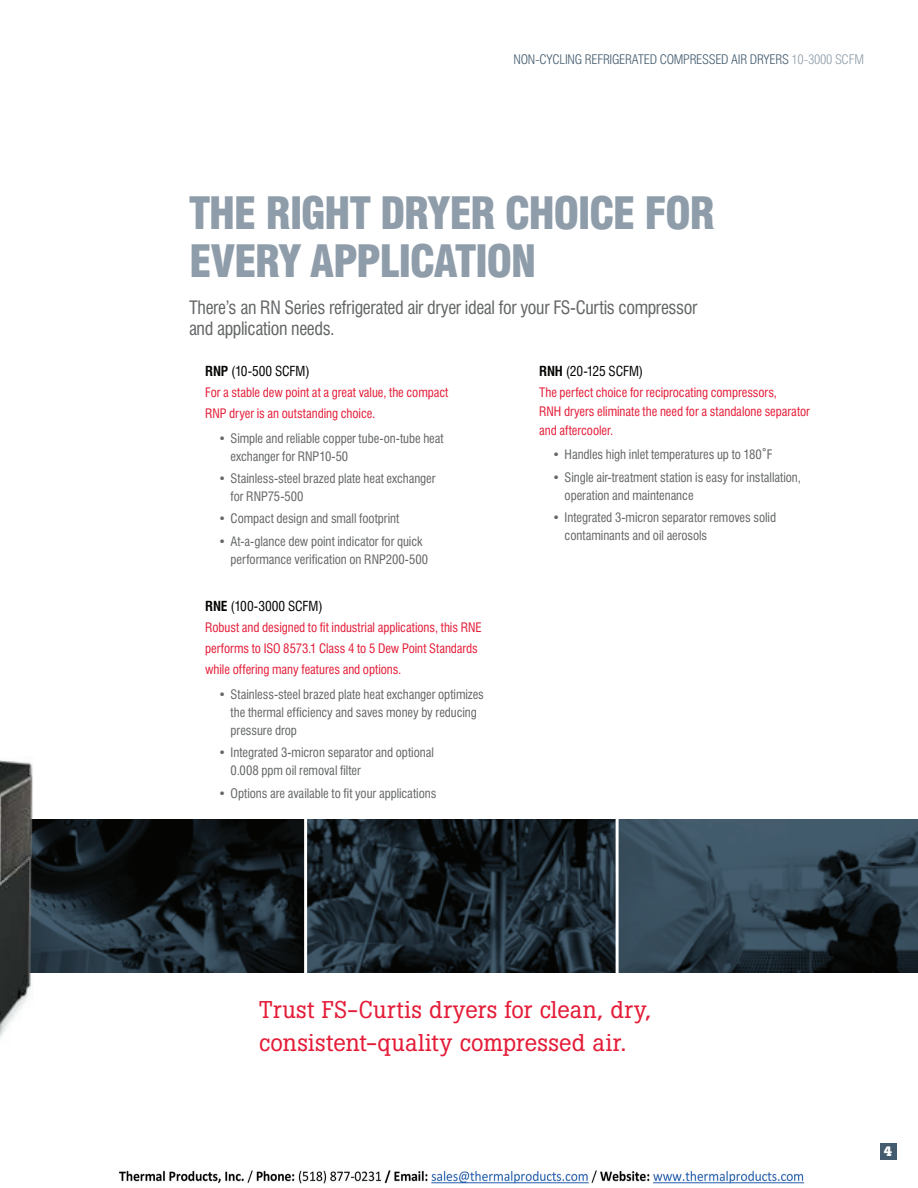
<style>
.page{position:relative;width:918px;height:1188px;background:#fff}
.page>*{position:absolute;margin:0;border:0;box-sizing:border-box;transform-origin:0 0}
.t1{font:900 condensed 43.5px/48px "Swiss 721 BT";letter-spacing:-.04em;color:#8f9daa}
.t2{font:24px/33px "Boton";letter-spacing:.015em;color:#e41c37}
.t3{font:condensed 18px/21px "Swiss 721 BT";letter-spacing:-.02em;color:#636566}
.t4{font:condensed 13.5px "Swiss 721 BT";letter-spacing:-.005em;color:#040503}
.t5{font:700 13.5px "Boton";color:#fff}
.t6{font:300 condensed 12.9px "Swiss 721 BT";letter-spacing:-.02em;color:#445c6e;scale:1.04 1}
.t7{font:condensed 12.75px/18px "Swiss 721 BT";letter-spacing:-.005em;color:#636566}
.t8{font:condensed 12.75px/21px "Swiss 721 BT";letter-spacing:-.005em;color:#e41c37}
.s1{color:#8f9daa}
.s2{font-weight:700}
</style>
<div class="page">
<img style="left:54px;top:820px;width:864px;height:152px">
<div style="left:880px;top:1144px;width:16px;height:16px;background:#445c6e"></div>
<img style="left:0;top:760px;width:54px;height:278px">
<img style="left:3px;top:820px;width:51px;height:152px">
<hr style="left:616px;top:813px;width:3px;height:162px;background:#fff">
<hr style="left:304px;top:812px;width:3px;height:162px;background:#fff">
<img style="left:119px;top:1170px;width:686px;height:14px">
<p class="t6" style="left:514px;top:55px;width:338px">NON-CYCLING REFRIGERATED COMPRESSED AIR DRYERS <span class="s1">10-3000 SCFM</span></p>
<h1 class="t1" style="left:189px;top:194px;width:527px">THE RIGHT DRYER CHOICE FOR<br>EVERY APPLICATION</h1>
<h3 class="t3" style="left:189px;top:298px;width:510px">There’s an RN Series refrigerated air dryer ideal for your FS-Curtis compressor and application needs.</h3>
<p class="t4" style="left:205px;top:365px;width:106px"><span class="s2">RNP</span> (10-500 SCFM)</p>
<p class="t8" style="left:205px;top:383px;width:245px">For a stable dew point at a great value, the compact<br>RNP dryer is an outstanding choice.</p>
<p class="t7" style="left:231px;top:430px;width:215px;text-indent:-12px">• Simple and reliable copper tube-on-tube heat exchanger for RNP10-50</p>
<p class="t7" style="left:231px;top:470px;width:206px;text-indent:-12px">• Stainless-steel brazed plate heat exchanger for RNP75-500</p>
<p class="t7" style="left:219px;top:511px;width:182px">• Compact design and small footprint</p>
<p class="t7" style="left:231px;top:533px;width:199px;text-indent:-12px">• At-a-glance dew point indicator for quick performance verification on RNP200-500</p>
<p class="t4" style="left:205px;top:601px;width:119px"><span class="s2">RNE</span> (100-3000 SCFM)</p>
<p class="t8" style="left:205px;top:618px;width:278px">Robust and designed to fit industrial applications, this RNE performs to ISO 8573.1 Class 4 to 5 Dew Point Standards while offering many features and options.</p>
<p class="t7" style="left:231px;top:686px;width:255px;text-indent:-12px">• Stainless-steel brazed plate heat exchanger optimizes the thermal efficiency and saves money by reducing pressure drop</p>
<p class="t7" style="left:231px;top:745px;width:205px;text-indent:-12px">• Integrated 3-micron separator and optional<br>0.008 ppm oil removal filter</p>
<p class="t7" style="left:219px;top:785px;width:219px">• Options are available to fit your applications</p>
<p class="t4" style="left:539px;top:365px;width:106px"><span class="s2">RNH</span> (20-125 SCFM)</p>
<p class="t8" style="left:539px;top:384px;width:272px;line-height:18.8px">The perfect choice for reciprocating compressors,<br>RNH dryers eliminate the need for a standalone separator and aftercooler.</p>
<p class="t7" style="left:553px;top:446px;width:221px">• Handles high inlet temperatures up to 180˚F</p>
<p class="t7" style="left:565px;top:469px;width:238px;text-indent:-12px">• Single air-treatment station is easy for installation, operation and maintenance</p>
<p class="t7" style="left:565px;top:509px;width:213px;text-indent:-12px">• Integrated 3-micron separator removes solid contaminants and oil aerosols</p>
<h2 class="t2" style="left:259px;top:996px;width:393px">Trust FS-Curtis dryers for clean, dry, consistent-quality compressed air.</h2>
<p class="t5" style="left:884px;top:1146px;width:10px">4</p>
</div>
